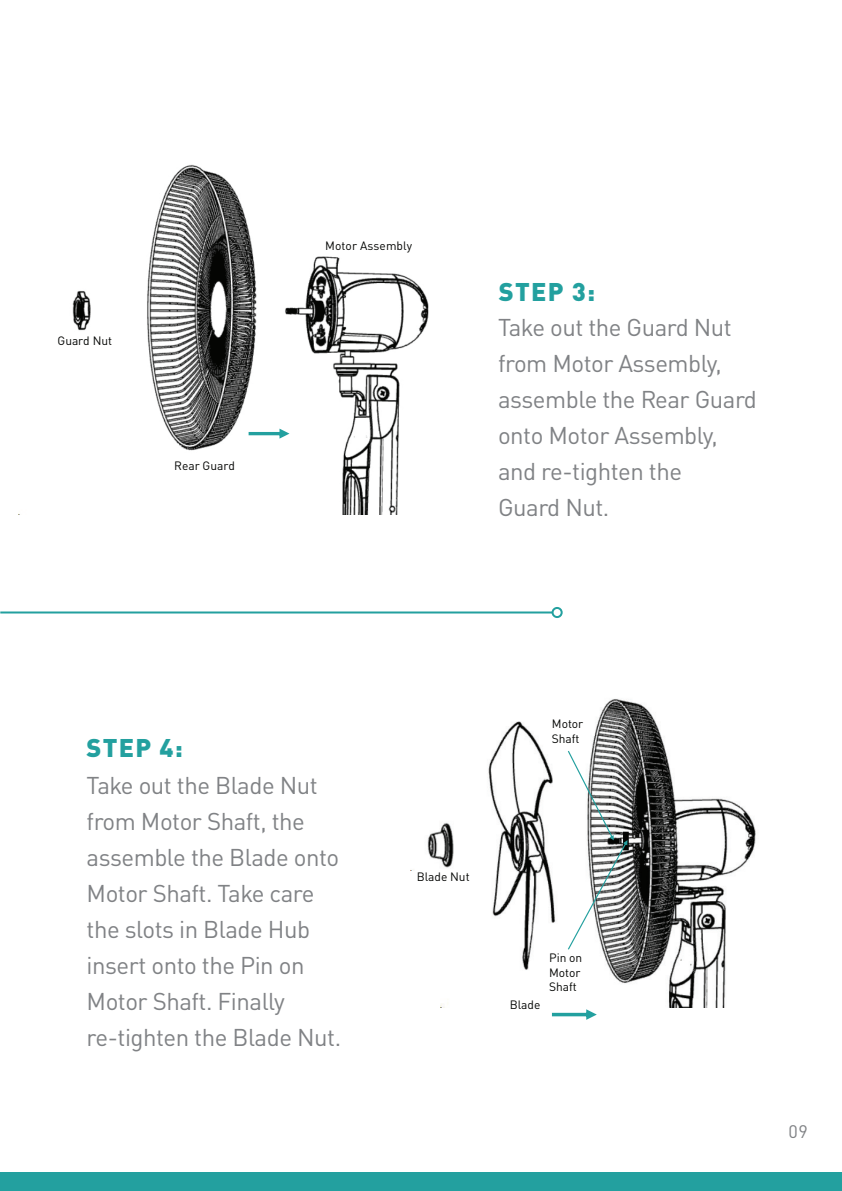
<style>
.page{position:relative;width:842px;height:1191px;background:#fff}
.page>*{position:absolute;margin:0;border:0;box-sizing:border-box;transform-origin:0 0}
.t1{font:900 25.2px "DIN Pro";letter-spacing:.05em;color:#23a09f}
.t2{font:24px/36px "DIN Pro";letter-spacing:-.02em;color:#808285}
.t3{font:18px "DIN Pro";color:#808285}
.t4{font:12px/14.4px "DIN Pro";letter-spacing:-.005em;color:#040503}
</style>
<div class="page">
<img style="left:18px;top:164px;width:411px;height:351px">
<svg style="left:249px;top:428px;width:40px;height:10px"></svg>
<div style="left:0;top:1172px;width:842px;height:19px;background:#23a09f"></div>
<hr style="left:0;top:611px;width:553px;height:2px;background:#23a09f">
<div style="left:551px;top:607px;width:12px;height:11px;border:2px solid #23a09f;border-radius:50%"></div>
<img style="left:440px;top:699px;width:316px;height:308px">
<svg style="left:627px;top:831px;width:2px;height:19px"></svg>
<img style="left:427px;top:816px;width:30px;height:54px">
<svg style="left:568px;top:751px;width:59px;height:198px"></svg>
<svg style="left:552px;top:1009px;width:45px;height:10px"></svg>
<p class="t4" style="left:58px;top:332px;width:56px">Guard Nut</p>
<p class="t4" style="left:174px;top:457px;width:62px">Rear Guard</p>
<p class="t4" style="left:325px;top:238px;width:88px">Motor Assembly</p>
<p class="t1" style="left:499px;top:274px;width:98px">STEP 3:</p>
<p class="t2" style="left:498px;top:307px;width:260px">Take out the Guard Nut from Motor Assembly, assemble the Rear Guard onto Motor Assembly, and re-tighten the<br>Guard Nut.</p>
<p class="t1" style="left:87px;top:730px;width:98px">STEP 4:</p>
<p class="t2" style="left:87px;top:764px;width:256px">Take out the Blade Nut from Motor Shaft, the assemble the Blade onto<br>Motor Shaft. Take care the slots in Blade Hub insert onto the Pin on<br>Motor Shaft. Finally re-tighten the Blade Nut.</p>
<p class="t4" style="left:552px;top:715px;width:33px">Motor<br>Shaft</p>
<p class="t4" style="left:417px;top:868px;width:54px">Blade Nut</p>
<p class="t4" style="left:510px;top:996px;width:32px">Blade</p>
<p class="t4" style="left:549px;top:949px;width:35px">Pin on<br>Motor<br>Shaft</p>
<p class="t3" style="left:788px;top:1117px;width:21px">09</p>
</div>
